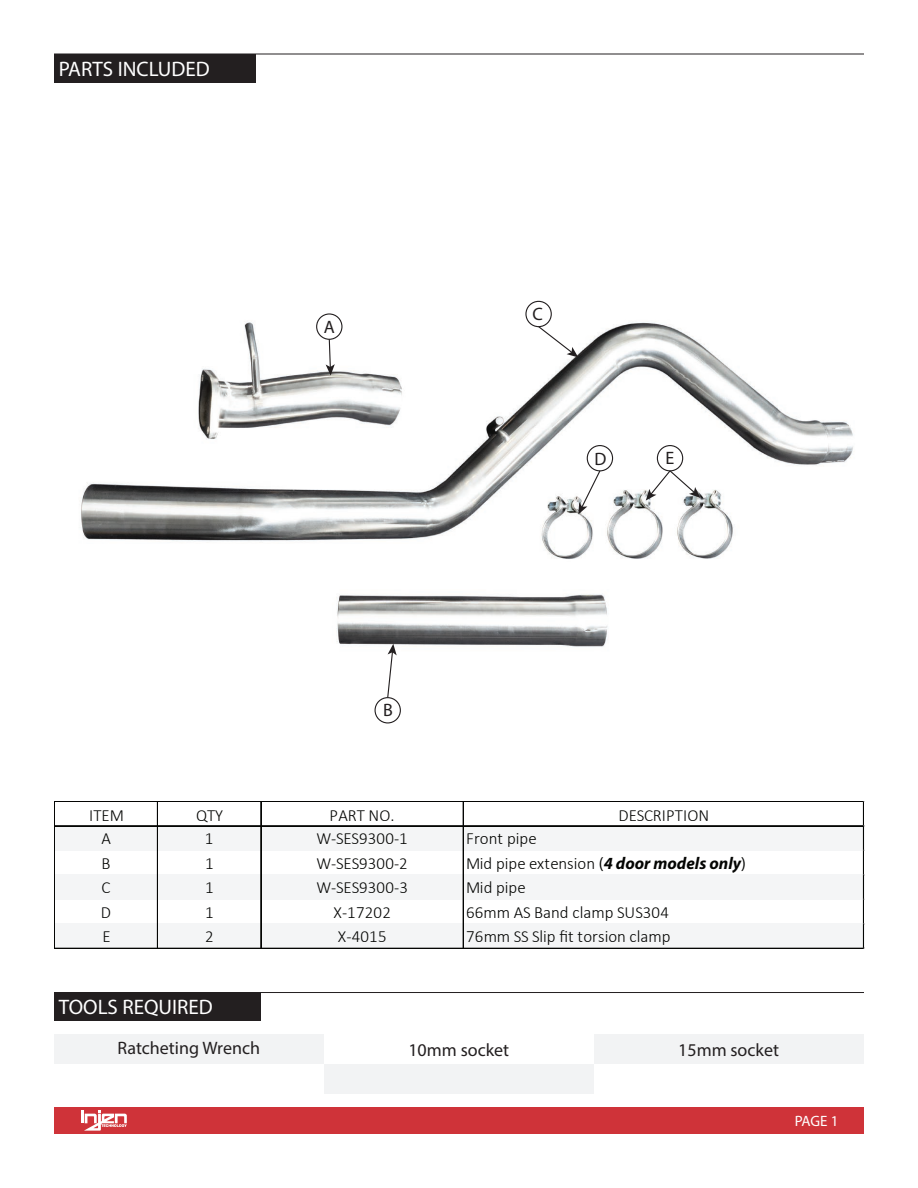
<style>
.page{position:relative;width:918px;height:1188px;background:#fff}
.page>*{position:absolute;margin:0;border:0;box-sizing:border-box;transform-origin:0 0}
.t1{font:21px "Myriad Pro";color:#fff}
.t2{font:18px "Myriad Pro";color:#231f20}
.t3{font:300 17.1px "Calibri";color:#040503}
.t4{font:15px "Myriad Pro";color:#fff}
.s1{font-family:"Myriad Pro";font-weight:400}
.s2{font-family:"Myriad Pro";font-weight:700;font-style:italic}
</style>
<div class="page">
<div style="left:54px;top:1107px;width:810px;height:27px;background:#cf3339"></div>
<svg style="left:81px;top:1110px;width:46px;height:21px"></svg>
<div style="left:54px;top:54px;width:202px;height:28px;background:#231f20"></div>
<hr style="left:54px;top:54px;width:810px;height:1px;background:#231f20">
<div style="left:54px;top:993px;width:207px;height:28px;background:#231f20"></div>
<hr style="left:54px;top:992px;width:810px;height:1px;background:#231f20">
<div style="left:54px;top:1034px;width:270px;height:30px;background:#f2f3f4"></div>
<div style="left:594px;top:1034px;width:270px;height:30px;background:#f2f3f4"></div>
<div style="left:324px;top:1064px;width:270px;height:30px;background:#f2f3f4"></div>
<img style="left:81px;top:300px;width:772px;height:424px">
<div style="left:316px;top:313px;width:27px;height:27px;border:1px solid #231f20;border-radius:50%"></div>
<svg style="left:326px;top:338px;width:9px;height:38px"></svg>
<div style="left:657px;top:445px;width:26px;height:26px;border:1px solid #231f20;border-radius:50%"></div>
<svg style="left:646px;top:469px;width:54px;height:32px"></svg>
<div style="left:587px;top:445px;width:26px;height:26px;border:1px solid #231f20;border-radius:50%"></div>
<svg style="left:578px;top:469px;width:23px;height:45px"></svg>
<div style="left:525px;top:301px;width:27px;height:26px;border:1px solid #231f20;border-radius:50%"></div>
<svg style="left:537px;top:325px;width:41px;height:32px"></svg>
<div style="left:375px;top:697px;width:26px;height:26px;border:1px solid #231f20;border-radius:50%"></div>
<svg style="left:386px;top:644px;width:11px;height:55px"></svg>
<div style="left:55px;top:826px;width:809px;height:25px;background:#f4f5f6"></div>
<div style="left:55px;top:875px;width:809px;height:25px;background:#f4f5f6"></div>
<div style="left:55px;top:924px;width:809px;height:25px;background:#f4f5f6"></div>
<hr style="left:55px;top:801px;width:809px;height:1px;background:#040503">
<hr style="left:55px;top:825px;width:809px;height:1px;background:#040503">
<hr style="left:55px;top:826px;width:809px;height:1px;background:#040503">
<hr style="left:55px;top:948px;width:809px;height:1px;background:#040503">
<hr style="left:54px;top:801px;width:1px;height:148px;background:#040503">
<hr style="left:157px;top:802px;width:1px;height:147px;background:#040503">
<hr style="left:261px;top:802px;width:1px;height:147px;background:#040503">
<hr style="left:463px;top:802px;width:1px;height:147px;background:#040503">
<hr style="left:863px;top:802px;width:1px;height:147px;background:#040503">
<p class="t1" style="left:59px;top:56px;width:152px">PARTS INCLUDED</p>
<p class="t2" style="left:324px;top:316px;width:13px">A</p>
<p class="t2" style="left:533px;top:303px;width:12px">C</p>
<p class="t2" style="left:594px;top:447px;width:13px">D</p>
<p class="t2" style="left:665px;top:447px;width:10px">E</p>
<p class="t2" style="left:383px;top:699px;width:11px">B</p>
<p class="t3" style="left:89px;top:805px;width:36px">ITEM</p>
<p class="t3" style="left:196px;top:805px;width:28px">QTY</p>
<p class="t3" style="left:330px;top:805px;width:66px">PART NO.</p>
<p class="t3" style="left:618px;top:805px;width:92px">DESCRIPTION</p>
<p class="t3" style="left:102px;top:828px;width:11px">A</p>
<p class="t3" style="left:205px;top:828px;width:10px">1</p>
<p class="t3" style="left:316px;top:828px;width:93px">W-SES9300-1</p>
<p class="t3" style="left:466px;top:828px;width:72px">Front pipe</p>
<p class="t3" style="left:102px;top:852px;width:11px">B</p>
<p class="t3" style="left:205px;top:852px;width:10px">1</p>
<p class="t3" style="left:316px;top:852px;width:93px">W-SES9300-2</p>
<p class="t3" style="left:466px;top:852px;width:281px">Mid pipe extension <span class="s1">(</span><span class="s2">4 door models only</span><span class="s1">)</span></p>
<p class="t3" style="left:102px;top:877px;width:11px">C</p>
<p class="t3" style="left:205px;top:877px;width:10px">1</p>
<p class="t3" style="left:316px;top:877px;width:93px">W-SES9300-3</p>
<p class="t3" style="left:466px;top:877px;width:61px">Mid pipe</p>
<p class="t3" style="left:101px;top:901px;width:12px">D</p>
<p class="t3" style="left:205px;top:901px;width:10px">1</p>
<p class="t3" style="left:333px;top:901px;width:59px">X-17202</p>
<p class="t3" style="left:466px;top:901px;width:204px">66mm AS Band clamp SUS304</p>
<p class="t3" style="left:102px;top:926px;width:10px">E</p>
<p class="t3" style="left:205px;top:926px;width:10px">2</p>
<p class="t3" style="left:338px;top:926px;width:50px">X-4015</p>
<p class="t3" style="left:466px;top:926px;width:206px">76mm SS Slip fit torsion clamp</p>
<p class="t1" style="left:59px;top:994px;width:155px">TOOLS REQUIRED</p>
<p class="t2" style="left:118px;top:1037px;width:144px">Ratcheting Wrench</p>
<p class="t2" style="left:408px;top:1038px;width:102px">10mm socket</p>
<p class="t2" style="left:678px;top:1039px;width:102px">15mm socket</p>
<p class="t4" style="left:795px;top:1111px;width:45px">PAGE 1</p>
</div>
